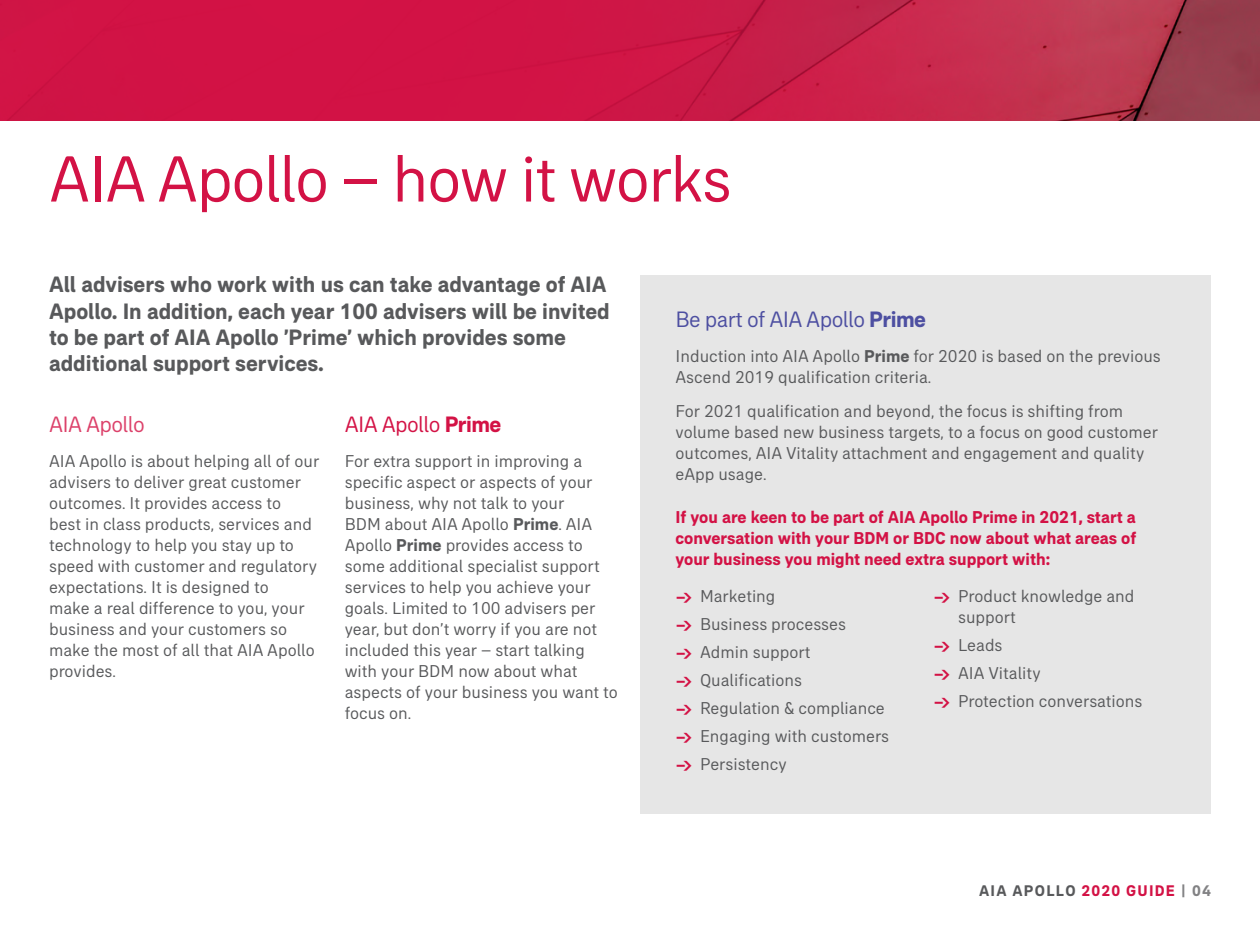
<style>
.page{position:relative;width:1260px;height:945px;background:#fff}
.page>*{position:absolute;margin:0;border:0;box-sizing:border-box;transform-origin:0 0}
.t1{font:66.5px "AIA Everest";letter-spacing:-.025em;color:#d31245}
.t2{font:700 22.75px/26.2px "AIA Everest";color:#58595b}
.t3{font:22.75px "AIA Everest";letter-spacing:-.025em;color:#4d4fa1}
.t4{font:22.75px "AIA Everest";letter-spacing:-.025em;color:#d31245}
.t5{font:22.75px "AIA Everest";letter-spacing:-.025em;color:#dc416a}
.t6{font:17.5px/21px "AIA Everest";color:#58595b}
.t7{font:700 17.5px/21px "AIA Everest";color:#d31245;text-align:justify}
.t8{font:700 15.75px "AIA Everest";letter-spacing:.08em;color:#58595b}
.s1{font-weight:700}
.s2{font-family:"Colfax";font-weight:500;color:#d31245}
.s3{color:#d31245}
.s4{color:#828284}
</style>
<div class="page">
<img style="left:1093px;top:0;width:167px;height:121px">
<svg style="left:0;top:0;width:1093px;height:121px;background:#cc1a47"></svg>
<div style="left:640px;top:275px;width:571px;height:539px;background:#e6e6e6"></div>
<h1 class="t1" style="left:49px;top:141px;width:684px">AIA Apollo – how it works</h1>
<h2 class="t2" style="left:49px;top:271px;width:562px">All advisers who work with us can take advantage of AIA Apollo. In addition, each year 100 advisers will be invited to be part of AIA Apollo ’Prime’ which provides some additional support services.</h2>
<h2 class="t5" style="left:49px;top:411px;width:97px">AIA Apollo</h2>
<p class="t6" style="left:49px;top:450px;width:272px">AIA Apollo is about helping all of our advisers to deliver great customer outcomes. It provides access to<br>best in class products, services and technology to help you stay up to speed with customer and regulatory expectations. It is designed to<br>make a real difference to you, your business and your customers so make the most of all that AIA Apollo provides.</p>
<h2 class="t4" style="left:345px;top:411px;width:158px">AIA Apollo <span class="s1">Prime</span></h2>
<p class="t6" style="left:345px;top:450px;width:275px">For extra support in improving a specific aspect or aspects of your business, why not talk to your<br>BDM about AIA Apollo <span class="s1">Prime</span>. AIA<br>Apollo <span class="s1">Prime</span> provides access to some additional specialist support services to help you achieve your goals. Limited to 100 advisers per year, but don’t worry if you are not included this year – start talking with your BDM now about what aspects of your business you want to focus on.</p>
<h2 class="t3" style="left:676px;top:307px;width:252px">Be part of AIA Apollo <span class="s1">Prime</span></h2>
<p class="t6" style="left:676px;top:346px;width:487px">Induction into AIA Apollo <span class="s1">Prime</span> for 2020 is based on the previous<br>Ascend 2019 qualification criteria.</p>
<p class="t6" style="left:676px;top:400px;width:484px">For 2021 qualification and beyond, the focus is shifting from volume based new business targets, to a focus on good customer outcomes, AIA Vitality attachment and engagement and quality eApp usage.</p>
<p class="t7" style="left:676px;top:507px;width:462px">If you are keen to be part of AIA Apollo Prime in 2021, start a conversation with your BDM or BDC now about what areas of your business you might need extra support with:</p>
<p class="t6" style="left:676px;top:582px;width:215px;line-height:28px"><span class="s2">é</span> Marketing<br><span class="s2">é</span> Business processes<br><span class="s2">é</span> Admin support<br><span class="s2">é</span> Qualifications<br><span class="s2">é</span> Regulation &amp; compliance <span class="s2">é</span> Engaging with customers <span class="s2">é</span> Persistency</p>
<p class="t6" style="left:958px;top:585px;width:178px;text-indent:-24px"><span class="s2">é</span> Product knowledge and support</p>
<p class="t6" style="left:934px;top:631px;width:210px;line-height:28px"><span class="s2">é</span> Leads<br><span class="s2">é</span> AIA Vitality<br><span class="s2">é</span> Protection conversations</p>
<p class="t8" style="left:979px;top:881px;width:233px">AIA APOLLO <span class="s3">2020 GUIDE</span> <span class="s4">| 04</span></p>
</div>
